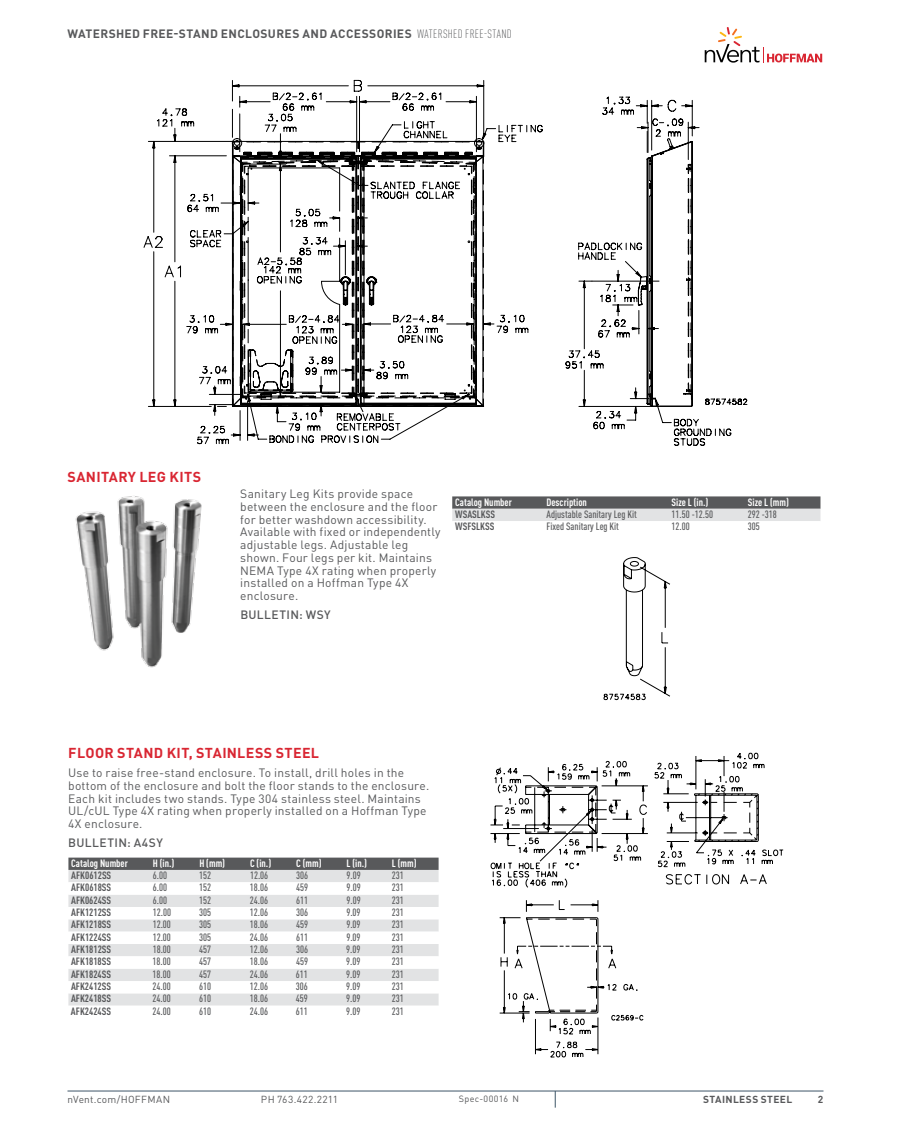
<style>
.page{position:relative;width:918px;height:1134px;background:#fff}
.page>*{position:absolute;margin:0;border:0;box-sizing:border-box;transform-origin:0 0}
.t1{font:700 14.25px "DIN Pro";letter-spacing:.03em;color:#d92632}
.t2{font:12px/12.8px "DIN Pro";letter-spacing:.015em;color:#58595b}
.t3{font:700 12px "DIN Pro";letter-spacing:.025em;color:#58595b}
.t4{font:500 12px "DIN Pro";letter-spacing:.035em;color:#58595b}
.t5{font:300 condensed 12px "DIN Pro";letter-spacing:.025em;color:#58595b}
.t6{font:500 condensed 10.5px "DIN Pro";color:#58595b}
.t7{font:700 condensed 10.5px "DIN Pro";color:#58595b}
.t8{font:700 condensed 10.5px "DIN Pro";color:#fff}
.t9{font:10.2px "DIN Pro";letter-spacing:.025em;color:#58595b}
.t10{font:700 10.2px "DIN Pro";letter-spacing:.04em;color:#58595b}
.t11{font:9px "DIN Pro";letter-spacing:.03em;color:#58595b}
.s1{font-weight:700;font-stretch:normal}
</style>
<div class="page">
<hr style="left:68px;top:1091px;width:756px;height:1px;background:#3d5567">
<svg style="left:555px;top:1091px;width:1px;height:17px"></svg>
<svg style="left:705px;top:27px;width:117px;height:36px"></svg>
<svg style="left:232px;top:80px;width:252px;height:12px"></svg>
<svg style="left:143px;top:120px;width:15px;height:287px"></svg>
<svg style="left:602px;top:96px;width:129px;height:349px"></svg>
<svg style="left:484px;top:121px;width:237px;height:308px"></svg>
<svg style="left:705px;top:281px;width:42px;height:124px"></svg>
<svg style="left:158px;top:92px;width:326px;height:352px"></svg>
<svg style="left:232px;top:138px;width:252px;height:256px"></svg>
<svg style="left:244px;top:141px;width:321px;height:266px"></svg>
<svg style="left:565px;top:118px;width:140px;height:318px"></svg>
<img style="left:75px;top:496px;width:127px;height:172px">
<svg style="left:452px;top:496px;width:368px;height:25px;background:#9fa0a2"></svg>
<svg style="left:603px;top:557px;width:67px;height:143px"></svg>
<svg style="left:70px;top:858px;width:369px;height:12px;background:#595a5c"></svg>
<div style="left:70px;top:870px;width:369px;height:12px;background:#e2e3e4"></div>
<svg style="left:70px;top:895px;width:369px;height:111px;fill:#e2e3e4"></svg>
<svg style="left:490px;top:756px;width:293px;height:130px"></svg>
<svg style="left:499px;top:874px;width:268px;height:147px"></svg>
<svg style="left:516px;top:946px;width:97px;height:111px"></svg>
<p class="t3" style="left:68px;top:23px;width:91px">WATERSHED FREE</p>
<p class="t3" style="left:174px;top:23px;width:111px">-STAND ENCLOSURES</p>
<p class="t3" style="left:302px;top:23px;width:60px">AND ACCESS</p>
<p class="t5" style="left:377px;top:25px;width:135px"><span class="s1">ORIES</span> WATERSHED FREE-STAND</p>
<p class="t1" style="left:68px;top:465px;width:135px">SANITARY LEG KITS</p>
<p class="t2" style="left:240px;top:486px;width:202px">Sanitary Leg Kits provide space between the enclosure and the floor for better washdown accessibility.<br>Available with fixed or independently adjustable legs. Adjustable leg shown. Four legs per kit. Maintains<br>NEMA Type 4X rating when properly installed on a Hoffman Type 4X enclosure.</p>
<p class="t4" style="left:240px;top:605px;width:92px">BULLETIN: WSY</p>
<p class="t8" style="left:455px;top:494px;width:58px">Catalog Number</p>
<p class="t8" style="left:547px;top:494px;width:42px">Description</p>
<p class="t8" style="left:672px;top:494px;width:38px">Size L (in.)</p>
<p class="t8" style="left:748px;top:494px;width:42px">Size L (mm)</p>
<p class="t7" style="left:455px;top:506px;width:41px">WSASLKSS</p>
<p class="t6" style="left:547px;top:506px;width:92px">Adjustable Sanitary Leg Kit</p>
<p class="t6" style="left:672px;top:506px;width:43px">11.50 -12.50</p>
<p class="t6" style="left:748px;top:506px;width:31px">292 -318</p>
<p class="t7" style="left:455px;top:519px;width:41px">WSFSLKSS</p>
<p class="t6" style="left:547px;top:519px;width:74px">Fixed Sanitary Leg Kit</p>
<p class="t6" style="left:672px;top:519px;width:20px">12.00</p>
<p class="t6" style="left:748px;top:519px;width:14px">305</p>
<p class="t1" style="left:68px;top:741px;width:19px">FLOO</p>
<p class="t1" style="left:104px;top:741px;width:214px">R STAND KIT, STAINLESS STEEL</p>
<p class="t2" style="left:68px;top:765px;width:363px">Use to raise free-stand enclosure. To install, drill holes in the bottom of the enclosure and bolt the floor stands to the enclosure.<br>Each kit includes two stands. Type 304 stainless steel. Maintains UL/cUL Type 4X rating when properly installed on a Hoffman Type 4X enclosure.</p>
<p class="t4" style="left:68px;top:833px;width:96px">BULLETIN: A4SY</p>
<p class="t8" style="left:71px;top:855px;width:58px">Catalog Number</p>
<p class="t8" style="left:153px;top:855px;width:23px">H (in.)</p>
<p class="t8" style="left:199px;top:855px;width:27px">H (mm)</p>
<p class="t8" style="left:250px;top:855px;width:23px">C (in.)</p>
<p class="t8" style="left:296px;top:855px;width:27px">C (mm)</p>
<p class="t8" style="left:346px;top:855px;width:22px">L (in.)</p>
<p class="t8" style="left:392px;top:855px;width:26px">L (mm)</p>
<p class="t7" style="left:71px;top:867px;width:42px">AFK0612SS</p>
<p class="t6" style="left:153px;top:868px;width:16px">6.00</p>
<p class="t6" style="left:199px;top:868px;width:14px">152</p>
<p class="t6" style="left:250px;top:868px;width:20px">12.06</p>
<p class="t6" style="left:296px;top:868px;width:14px">306</p>
<p class="t6" style="left:346px;top:868px;width:16px">9.09</p>
<p class="t6" style="left:392px;top:868px;width:14px">231</p>
<p class="t7" style="left:71px;top:880px;width:42px">AFK0618SS</p>
<p class="t6" style="left:153px;top:880px;width:16px">6.00</p>
<p class="t6" style="left:199px;top:880px;width:14px">152</p>
<p class="t6" style="left:250px;top:880px;width:20px">18.06</p>
<p class="t6" style="left:296px;top:880px;width:14px">459</p>
<p class="t6" style="left:346px;top:880px;width:16px">9.09</p>
<p class="t6" style="left:392px;top:880px;width:14px">231</p>
<p class="t7" style="left:71px;top:892px;width:42px">AFK0624SS</p>
<p class="t6" style="left:153px;top:892px;width:16px">6.00</p>
<p class="t6" style="left:199px;top:892px;width:14px">152</p>
<p class="t6" style="left:250px;top:892px;width:20px">24.06</p>
<p class="t6" style="left:296px;top:892px;width:14px">611</p>
<p class="t6" style="left:346px;top:892px;width:16px">9.09</p>
<p class="t6" style="left:392px;top:892px;width:14px">231</p>
<p class="t7" style="left:71px;top:904px;width:42px">AFK1212SS</p>
<p class="t6" style="left:153px;top:905px;width:20px">12.00</p>
<p class="t6" style="left:199px;top:905px;width:14px">305</p>
<p class="t6" style="left:250px;top:905px;width:20px">12.06</p>
<p class="t6" style="left:296px;top:905px;width:14px">306</p>
<p class="t6" style="left:346px;top:905px;width:16px">9.09</p>
<p class="t6" style="left:392px;top:905px;width:14px">231</p>
<p class="t7" style="left:71px;top:917px;width:42px">AFK1218SS</p>
<p class="t6" style="left:153px;top:917px;width:20px">12.00</p>
<p class="t6" style="left:199px;top:917px;width:14px">305</p>
<p class="t6" style="left:250px;top:917px;width:20px">18.06</p>
<p class="t6" style="left:296px;top:917px;width:14px">459</p>
<p class="t6" style="left:346px;top:917px;width:16px">9.09</p>
<p class="t6" style="left:392px;top:917px;width:14px">231</p>
<p class="t7" style="left:71px;top:929px;width:42px">AFK1224SS</p>
<p class="t6" style="left:153px;top:929px;width:20px">12.00</p>
<p class="t6" style="left:199px;top:929px;width:14px">305</p>
<p class="t6" style="left:250px;top:929px;width:20px">24.06</p>
<p class="t6" style="left:296px;top:929px;width:14px">611</p>
<p class="t6" style="left:346px;top:929px;width:16px">9.09</p>
<p class="t6" style="left:392px;top:929px;width:14px">231</p>
<p class="t7" style="left:71px;top:941px;width:42px">AFK1812SS</p>
<p class="t6" style="left:153px;top:942px;width:20px">18.00</p>
<p class="t6" style="left:199px;top:942px;width:14px">457</p>
<p class="t6" style="left:250px;top:942px;width:20px">12.06</p>
<p class="t6" style="left:296px;top:942px;width:14px">306</p>
<p class="t6" style="left:346px;top:942px;width:16px">9.09</p>
<p class="t6" style="left:392px;top:942px;width:14px">231</p>
<p class="t7" style="left:71px;top:954px;width:42px">AFK1818SS</p>
<p class="t6" style="left:153px;top:954px;width:20px">18.00</p>
<p class="t6" style="left:199px;top:954px;width:14px">457</p>
<p class="t6" style="left:250px;top:954px;width:20px">18.06</p>
<p class="t6" style="left:296px;top:954px;width:14px">459</p>
<p class="t6" style="left:346px;top:954px;width:16px">9.09</p>
<p class="t6" style="left:392px;top:954px;width:14px">231</p>
<p class="t7" style="left:71px;top:966px;width:42px">AFK1824SS</p>
<p class="t6" style="left:153px;top:966px;width:20px">18.00</p>
<p class="t6" style="left:199px;top:966px;width:14px">457</p>
<p class="t6" style="left:250px;top:966px;width:20px">24.06</p>
<p class="t6" style="left:296px;top:966px;width:14px">611</p>
<p class="t6" style="left:346px;top:966px;width:16px">9.09</p>
<p class="t6" style="left:392px;top:966px;width:14px">231</p>
<p class="t7" style="left:71px;top:978px;width:42px">AFK2412SS</p>
<p class="t6" style="left:153px;top:979px;width:20px">24.00</p>
<p class="t6" style="left:199px;top:979px;width:14px">610</p>
<p class="t6" style="left:250px;top:979px;width:20px">12.06</p>
<p class="t6" style="left:296px;top:979px;width:14px">306</p>
<p class="t6" style="left:346px;top:979px;width:16px">9.09</p>
<p class="t6" style="left:392px;top:979px;width:14px">231</p>
<p class="t7" style="left:71px;top:991px;width:42px">AFK2418SS</p>
<p class="t6" style="left:153px;top:991px;width:20px">24.00</p>
<p class="t6" style="left:199px;top:991px;width:14px">610</p>
<p class="t6" style="left:250px;top:991px;width:20px">18.06</p>
<p class="t6" style="left:296px;top:991px;width:14px">459</p>
<p class="t6" style="left:346px;top:991px;width:16px">9.09</p>
<p class="t6" style="left:392px;top:991px;width:14px">231</p>
<p class="t7" style="left:71px;top:1003px;width:42px">AFK2424SS</p>
<p class="t6" style="left:153px;top:1003px;width:20px">24.00</p>
<p class="t6" style="left:199px;top:1003px;width:14px">610</p>
<p class="t6" style="left:250px;top:1003px;width:20px">24.06</p>
<p class="t6" style="left:296px;top:1003px;width:14px">611</p>
<p class="t6" style="left:346px;top:1003px;width:16px">9.09</p>
<p class="t6" style="left:392px;top:1003px;width:14px">231</p>
<p class="t9" style="left:67px;top:1091px;width:104px">nVent.com/HOFFMAN</p>
<p class="t9" style="left:261px;top:1091px;width:79px">PH 763.422.2211</p>
<p class="t11" style="left:459px;top:1092px;width:62px">Spec-00016 N</p>
<p class="t10" style="left:703px;top:1091px;width:44px">STAINLESS</p>
<p class="t10" style="left:761px;top:1091px;width:14px">STEE</p>
<p class="t10" style="left:786px;top:1091px;width:7px">L</p>
<p class="t10" style="left:818px;top:1091px;width:7px">2</p>
</div>
